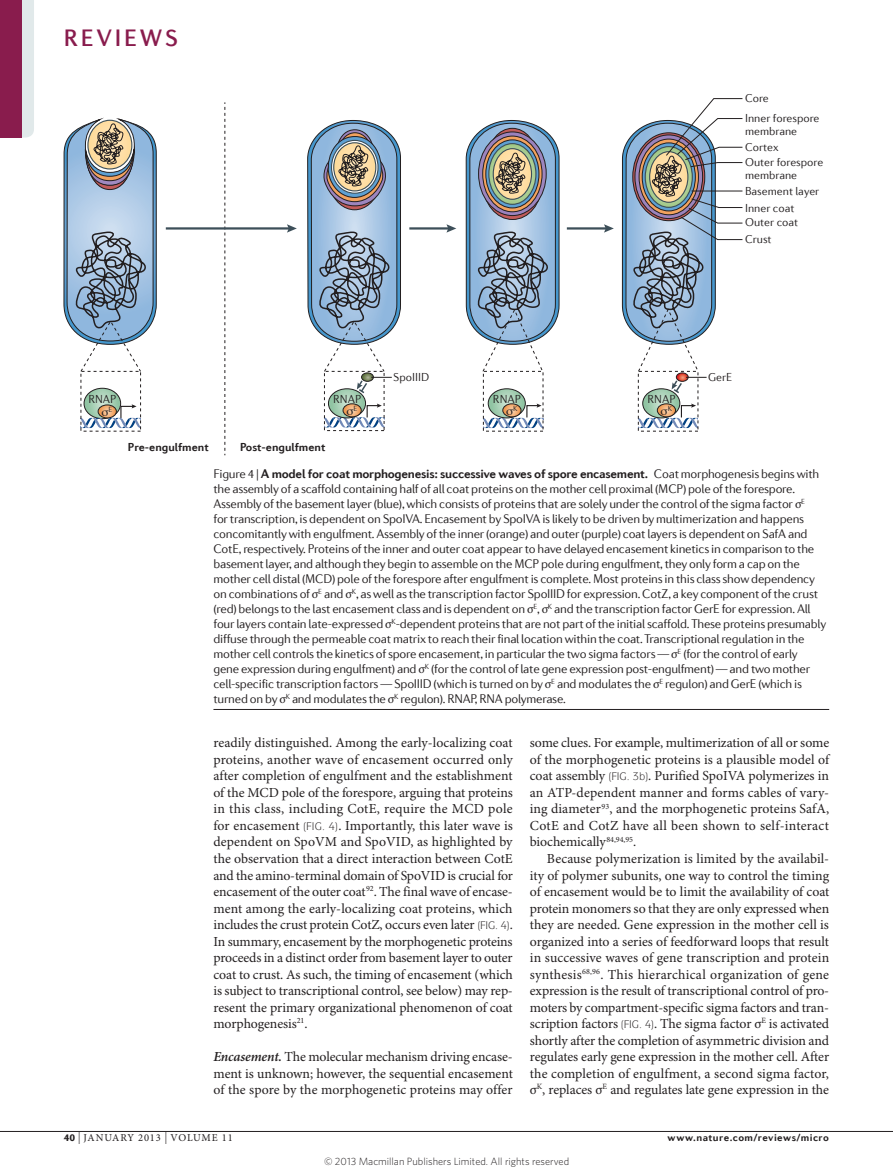
<style>
.page{position:relative;width:893px;height:1174px;background:#fff}
.page>*{position:absolute;margin:0;border:0;box-sizing:border-box;transform-origin:0 0}
.t1{font:500 24px "Diverda Sans Com";letter-spacing:.115em;color:#891c4d}
.bodyindent{font:13.8px/16.5px "Minion Pro";letter-spacing:-.005em;color:#231f20;text-align:justify}
.bodyfirst_inline{font:13.8px/16.5px "Minion Pro";letter-spacing:.005em;color:#231f20;text-align:justify}
.figurecaption{font:300 12.75px/15px "Diverda Sans Com";letter-spacing:-.02em;color:#231f20}
.t2{font:300 11.7px/12.5px "Diverda Sans Com";color:#231f20}
.t3{font:700 11.7px "Diverda Sans Com";color:#231f20}
.t4{font:300 10.5px "Whitney";color:#231f20}
.t5{font:700 10.5px "Diverda Sans Com";letter-spacing:.04em;color:#231f20}
.t6{font:10.5px "Minion Pro";letter-spacing:.085em;color:#231f20}
.t7{font:300 7.5px "Diverda Sans Com";color:#231f20}
.s1{font-weight:700}
.s2{font-family:"Minion Pro";font-weight:400}
.s3{font-weight:300}
.s4{color:#891c4d}
.s5{font-weight:600;font-style:italic}
.s6{font-family:"Diverda Sans Com";font-weight:900}
.s7{font-size:12px}
</style>
<div class="page">
<svg style="left:225px;top:102px;width:1px;height:353px"></svg>
<hr style="left:409px;top:227px;width:41px;height:2px;background:#3d4f59">
<svg style="left:446px;top:224px;width:10px;height:9px"></svg>
<hr style="left:166px;top:227px;width:124px;height:2px;background:#3d4f59">
<svg style="left:287px;top:224px;width:10px;height:9px"></svg>
<hr style="left:567px;top:227px;width:40px;height:2px;background:#3d4f59">
<svg style="left:604px;top:224px;width:10px;height:9px"></svg>
<div style="left:324px;top:371px;width:60px;height:60px;border:1px dashed #231f20"></div>
<svg style="left:64px;top:118px;width:93px;height:254px"></svg>
<svg style="left:466px;top:120px;width:93px;height:252px"></svg>
<div style="left:488px;top:388px;width:37px;height:30px;border:1px solid #231f20;border-radius:50%"></div>
<hr style="left:0;top:1131px;width:893px;height:1px;background:#231f20">
<hr style="left:213px;top:709px;width:616px;height:1px;background:#231f20">
<svg style="left:21px;top:0;width:13px;height:138px;background:#dad9de"></svg>
<div style="left:0;top:0;width:21px;height:138px;background:#891c4d"></div>
<svg style="left:81px;top:388px;width:60px;height:40px"></svg>
<svg style="left:307px;top:120px;width:94px;height:307px"></svg>
<svg style="left:483px;top:389px;width:60px;height:39px"></svg>
<svg style="left:622px;top:98px;width:121px;height:330px"></svg>
<h1 class="t1" style="left:64px;top:24px;width:116px">REVIEWS</h1>
<p class="t2" style="left:88px;top:393px;width:30px">RNAP</p>
<p class="t7" style="left:109px;top:405px;width:5px">E</p>
<p class="t2" style="left:333px;top:392px;width:30px">RNAP</p>
<p class="t7" style="left:353px;top:404px;width:5px">E</p>
<p class="t3" style="left:128px;top:440px;width:82px">Pre-engulfment</p>
<p class="t3" style="left:240px;top:440px;width:87px">Post-engulfment</p>
<p class="t2" style="left:393px;top:371px;width:38px">SpoIIID</p>
<p class="t2" style="left:493px;top:392px;width:30px">RNAP</p>
<p class="t7" style="left:513px;top:404px;width:6px">K</p>
<p class="t2" style="left:745px;top:92px;width:25px">Core</p>
<p class="t2" style="left:745px;top:112px;width:76px">Inner forespore membrane</p>
<p class="t2" style="left:745px;top:156px;width:80px">Outer forespore membrane</p>
<p class="t2" style="left:745px;top:141px;width:35px">Cortex</p>
<p class="t2" style="left:745px;top:182px;width:76px;line-height:16.8px">Basement layer<br>Inner coat</p>
<p class="t2" style="left:745px;top:214px;width:55px;line-height:17.1px">Outer coat<br>Crust</p>
<p class="t2" style="left:647px;top:392px;width:30px">RNAP</p>
<p class="t7" style="left:668px;top:404px;width:6px">K</p>
<p class="t2" style="left:708px;top:371px;width:26px">GerE</p>
<p class="figurecaption" style="left:213px;top:466px;width:614px">Figure 4 | <span class="s1">A model for coat morphogenesis: successive waves of spore encasement.</span> Coat morphogenesis begins with the assembly of a scaffold containing half of all coat proteins on the mother cell proximal (MCP) pole of the forespore.<br>Assembly of the basement layer (blue), which consists of proteins that are solely under the control of the sigma factor <span class="s2">σ</span><sup>E<br></sup>for transcription, is dependent on SpoIVA. Encasement by SpoIVA is likely to be driven by multimerization and happens concomitantly with engulfment. Assembly of the inner (orange) and outer (purple) coat layers is dependent on SafA and CotE, respectively. Proteins of the inner and outer coat appear to have delayed encasement kinetics in comparison to the basement layer, and although they begin to assemble on the MCP pole during engulfment, they only form a cap on the mother cell distal (MCD) pole of the forespore after engulfment is complete. Most proteins in this class show dependency on combinations of <span class="s2">σ</span><sup>E</sup> and <span class="s2">σ</span><sup>K</sup>, as well as the transcription factor SpoIIID for expression. CotZ, a key component of the crust (red) belongs to the last encasement class and is dependent on <span class="s2">σ</span><sup>E</sup>, <span class="s2">σ</span><sup>K</sup> and the transcription factor GerE for expression. All four layers contain late-expressed <span class="s2">σ</span><sup>K</sup>‑dependent proteins that are not part of the initial scaffold. These proteins presumably diffuse through the permeable coat matrix to reach their final location within the coat. Transcriptional regulation in the mother cell controls the kinetics of spore encasement, in particular the two sigma factors — <span class="s2">σ</span><sup>E</sup> (for the control of early gene expression during engulfment) and <span class="s2">σ</span><sup>K</sup> (for the control of late gene expression post-engulfment) — and two mother cell-specific transcription factors — SpoIIID (which is turned on by <span class="s2">σ</span><sup>E</sup> and modulates the <span class="s2">σ</span><sup>E</sup> regulon) and GerE (which is turned on by <span class="s2">σ</span><sup>K</sup> and modulates the <span class="s2">σ</span><sup>K</sup> regulon). RNAP, RNA polymerase.</p>
<p class="t3" style="left:672px;top:474px;width:158px">Nature Reviews <span class="s3">|</span> <span class="s4">Microbiology</span></p>
<p class="bodyindent" style="left:213px;top:735px;width:301px">readily distinguished. Among the early-localizing coat proteins, another wave of encasement occurred only after completion of engulfment and the establishment of the MCD pole of the forespore, arguing that proteins in this class, including CotE, require the MCD pole for encasement</p>
<p class="bodyindent" style="left:213px;top:818px;width:301px;text-indent:115px">✔ . Importantly, this later wave is dependent on SpoVM and SpoVID, as highlighted by the observation that a direct interaction between CotE and the amino‑terminal domain of SpoVID is crucial for encasement of the outer coat<sup>92</sup>. The final wave of encase&shy;ment among the early-localizing coat proteins, which includes the crust protein CotZ, occurs even later</p>
<p class="bodyindent" style="left:213px;top:917px;width:301px;text-indent:287px">✔ .<br>In summary, encasement by the morphogenetic proteins proceeds in a distinct order from basement layer to outer coat to crust. As such, the timing of encasement (which is subject to transcriptional control, see below) may rep&shy;resent the primary organizational phenomenon of coat morphogenesis<sup>21</sup>.</p>
<p class="bodyfirst_inline" style="left:213px;top:1049px;width:301px"><span class="s5">Encasement.</span> The molecular mechanism driving encase&shy;ment is unknown; however, the sequential encasement of the spore by the morphogenetic proteins may offer</p>
<p class="bodyfirst_inline" style="left:530px;top:735px;width:301px">some clues. For example, multimerization of all or some of the morphogenetic proteins is a plausible model of coat assembly</p>
<p class="bodyfirst_inline" style="left:530px;top:768px;width:301px;text-indent:103px">✓ . Purified SpoIVA polymerizes in an ATP-dependent manner and forms cables of vary&shy;ing diameter<sup>93</sup>, and the morphogenetic proteins SafA, CotE and CotZ have all been shown to self-interact biochemically<sup>84,94,95</sup>.</p>
<p class="bodyindent" style="left:530px;top:851px;width:301px;text-indent:17px">Because polymerization is limited by the availabil&shy;ity of polymer subunits, one way to control the timing of encasement would be to limit the availability of coat protein monomers so that they are only expressed when they are needed. Gene expression in the mother cell is organized into a series of feedforward loops that result in successive waves of gene transcription and protein synthesis<sup>68,96</sup>. This hierarchical organization of gene expression is the result of transcriptional control of pro&shy;moters by compartment-specific sigma factors and tran&shy;scription factors</p>
<p class="bodyindent" style="left:530px;top:1016px;width:301px;text-indent:115px">✔ . The sigma factor σ<sup>E</sup> is activated shortly after the completion of asymmetric division and regulates early gene expression in the mother cell. After the completion of engulfment, a second sigma factor, σ<sup>K</sup>, replaces σ<sup>E</sup> and regulates late gene expression in the</p>
<p class="t6" style="left:64px;top:1131px;width:171px"><span class="s6">40</span> <span class="s7">|</span> JANUARY 2013 <span class="s7">|</span> VOLUME 11</p>
<p class="t5" style="left:667px;top:1130px;width:163px">www.nature.com/reviews/micro</p>
<p class="t4" style="left:324px;top:1154px;width:247px">© 2013 Macmillan Publishers Limited. All rights reserved</p>
</div>
